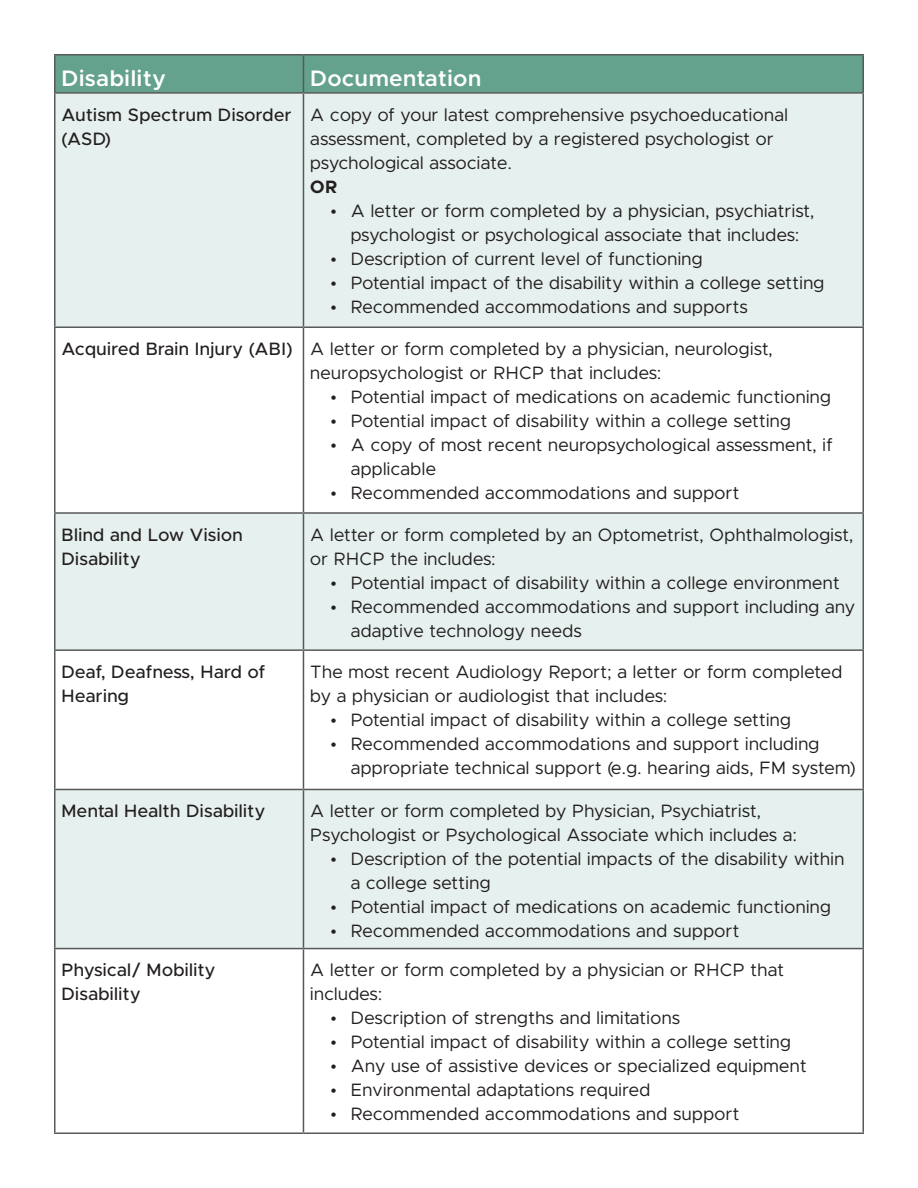
<style>
.page{position:relative;width:918px;height:1188px;background:#fff}
.page>*{position:absolute;margin:0;border:0;box-sizing:border-box;transform-origin:0 0}
.t1{font:600 22.5px "Metropolis";letter-spacing:.035em;color:#fff}
.t2{font:18px/24px "Metropolis";letter-spacing:.025em;color:#231f20}
.t3{font:500 18px/24px "Metropolis";letter-spacing:.025em;color:#231f20}
.t4{font:700 18px "Metropolis";color:#231f20}
</style>
<div class="page">
<div style="left:56px;top:56px;width:806px;height:36px;background:#65a28e"></div>
<div style="left:56px;top:94px;width:806px;height:232px;background:#e6f0ee"></div>
<div style="left:56px;top:514px;width:806px;height:135px;background:#e6f0ee"></div>
<div style="left:56px;top:790px;width:806px;height:158px;background:#e6f0ee"></div>
<hr style="left:54px;top:54px;width:249px;height:2px;background:#57585a">
<hr style="left:54px;top:55px;width:2px;height:37px;background:#57585a">
<hr style="left:303px;top:54px;width:561px;height:2px;background:#57585a">
<hr style="left:303px;top:55px;width:1px;height:37px;background:#57585a">
<hr style="left:862px;top:55px;width:2px;height:37px;background:#57585a">
<hr style="left:54px;top:92px;width:249px;height:2px;background:#57585a">
<hr style="left:54px;top:94px;width:2px;height:232px;background:#57585a">
<hr style="left:303px;top:92px;width:561px;height:2px;background:#57585a">
<hr style="left:303px;top:94px;width:1px;height:232px;background:#57585a">
<hr style="left:862px;top:94px;width:2px;height:232px;background:#57585a">
<hr style="left:54px;top:326px;width:249px;height:2px;background:#57585a">
<hr style="left:54px;top:328px;width:2px;height:184px;background:#57585a">
<hr style="left:303px;top:326px;width:561px;height:2px;background:#57585a">
<hr style="left:303px;top:328px;width:1px;height:184px;background:#57585a">
<hr style="left:862px;top:328px;width:2px;height:184px;background:#57585a">
<hr style="left:54px;top:512px;width:249px;height:2px;background:#57585a">
<hr style="left:54px;top:514px;width:2px;height:135px;background:#57585a">
<hr style="left:303px;top:512px;width:561px;height:2px;background:#57585a">
<hr style="left:303px;top:514px;width:1px;height:135px;background:#57585a">
<hr style="left:862px;top:514px;width:2px;height:135px;background:#57585a">
<hr style="left:54px;top:649px;width:249px;height:2px;background:#57585a">
<hr style="left:54px;top:651px;width:2px;height:138px;background:#57585a">
<hr style="left:303px;top:649px;width:561px;height:2px;background:#57585a">
<hr style="left:303px;top:651px;width:1px;height:138px;background:#57585a">
<hr style="left:862px;top:651px;width:2px;height:138px;background:#57585a">
<hr style="left:54px;top:789px;width:249px;height:1px;background:#57585a">
<hr style="left:54px;top:790px;width:2px;height:158px;background:#57585a">
<hr style="left:303px;top:789px;width:561px;height:1px;background:#57585a">
<hr style="left:303px;top:790px;width:1px;height:158px;background:#57585a">
<hr style="left:862px;top:790px;width:2px;height:158px;background:#57585a">
<hr style="left:54px;top:948px;width:249px;height:1px;background:#57585a">
<hr style="left:54px;top:949px;width:2px;height:183px;background:#57585a">
<hr style="left:303px;top:948px;width:561px;height:1px;background:#57585a">
<hr style="left:303px;top:949px;width:1px;height:183px;background:#57585a">
<hr style="left:862px;top:949px;width:2px;height:183px;background:#57585a">
<hr style="left:54px;top:1132px;width:249px;height:2px;background:#57585a">
<hr style="left:303px;top:1132px;width:561px;height:2px;background:#57585a">
<p class="t1" style="left:62px;top:64px;width:106px">Disability</p>
<p class="t1" style="left:310px;top:64px;width:172px">Documentation</p>
<p class="t3" style="left:62px;top:102px;width:232px">Autism Spectrum Disorder (ASD)</p>
<p class="t2" style="left:310px;top:102px;width:479px">A copy of your latest comprehensive psychoeducational assessment, completed by a registered psychologist or psychological associate.</p>
<p class="t4" style="left:310px;top:175px;width:29px">OR</p>
<p class="t2" style="left:330px;top:198px;width:485px;text-align:center">• A letter or form completed by a physician, psychiatrist, psychologist or psychological associate that includes:</p>
<p class="t2" style="left:330px;top:246px;width:374px">• Description of current level of functioning</p>
<p class="t2" style="left:330px;top:270px;width:495px">• Potential impact of the disability within a college setting</p>
<p class="t2" style="left:330px;top:294px;width:419px">• Recommended accommodations and supports</p>
<p class="t3" style="left:62px;top:337px;width:233px">Acquired Brain Injury (ABI)</p>
<p class="t2" style="left:310px;top:337px;width:464px">A letter or form completed by a physician, neurologist, neuropsychologist or RHCP that includes:</p>
<p class="t2" style="left:330px;top:385px;width:502px">• Potential impact of medications on academic functioning</p>
<p class="t2" style="left:330px;top:409px;width:462px">• Potential impact of disability within a college setting</p>
<p class="t2" style="left:351px;top:433px;width:483px;text-indent:-20px">• A copy of most recent neuropsychological assessment, if applicable</p>
<p class="t2" style="left:330px;top:481px;width:410px">• Recommended accommodations and support</p>
<p class="t3" style="left:62px;top:523px;width:183px">Blind and Low Vision<br>Disability</p>
<p class="t2" style="left:310px;top:523px;width:544px">A letter or form completed by an Optometrist, Ophthalmologist, or RHCP the includes:</p>
<p class="t2" style="left:330px;top:571px;width:511px">• Potential impact of disability within a college environment</p>
<p class="t2" style="left:351px;top:595px;width:506px;text-indent:-20px">• Recommended accommodations and support including any adaptive technology needs</p>
<p class="t3" style="left:62px;top:660px;width:205px">Deaf, Deafness, Hard of<br>Hearing</p>
<p class="t2" style="left:310px;top:660px;width:534px">The most recent Audiology Report; a letter or form completed by a physician or audiologist that includes:</p>
<p class="t2" style="left:330px;top:708px;width:462px">• Potential impact of disability within a college setting</p>
<p class="t2" style="left:351px;top:732px;width:507px;text-indent:-20px">• Recommended accommodations and support including appropriate technical support (e.g. hearing aids, FM system)</p>
<p class="t3" style="left:62px;top:799px;width:205px">Mental Health Disability</p>
<p class="t2" style="left:310px;top:799px;width:488px">A letter or form completed by Physician, Psychiatrist,<br>Psychologist or Psychological Associate which includes a:</p>
<p class="t2" style="left:351px;top:847px;width:495px;text-indent:-20px">• Description of the potential impacts of the disability within a college setting</p>
<p class="t2" style="left:330px;top:895px;width:502px">• Potential impact of medications on academic functioning</p>
<p class="t2" style="left:330px;top:919px;width:410px">• Recommended accommodations and support</p>
<p class="t3" style="left:61px;top:958px;width:155px">Physical/ Mobility<br>Disability</p>
<p class="t2" style="left:310px;top:958px;width:475px">A letter or form completed by a physician or RHCP that includes:</p>
<p class="t2" style="left:330px;top:1006px;width:351px">• Description of strengths and limitations</p>
<p class="t2" style="left:330px;top:1030px;width:462px">• Potential impact of disability within a college setting</p>
<p class="t2" style="left:330px;top:1054px;width:478px">• Any use of assistive devices or specialized equipment</p>
<p class="t2" style="left:330px;top:1078px;width:321px">• Environmental adaptations required</p>
<p class="t2" style="left:330px;top:1102px;width:410px">• Recommended accommodations and support</p>
</div>
